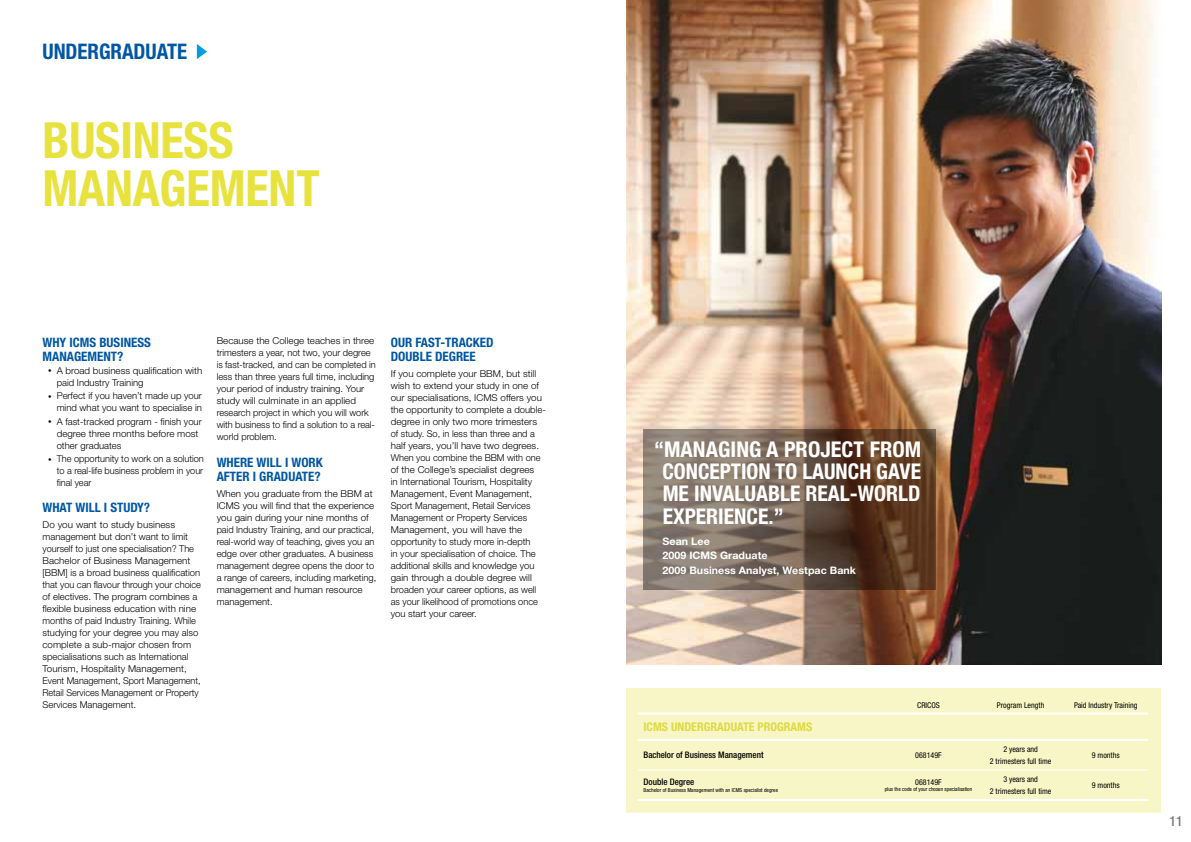
<style>
.page{position:relative;width:1191px;height:842px;background:#fff}
.page>*{position:absolute;margin:0;border:0;box-sizing:border-box;transform-origin:0 0}
.t1{font:700 condensed 50px/48px "Helvetica Neue";letter-spacing:-.005em;color:#e8e23f}
.t2{font:700 condensed 21.6px/22.4px "Helvetica Neue";color:#fff;text-align:justify}
.t3{font:700 condensed 21.5px "Helvetica Neue";color:#0057a3}
.t4{font:500 condensed 14px "Helvetica Neue";color:#7b7c7e}
.t5{font:700 condensed 13px/14px "Helvetica Neue";color:#0057a3}
.t6{font:700 condensed 12px "Helvetica Neue";color:#ddda40}
.t7{font:700 10.3px/14.5px "Helvetica Neue";letter-spacing:.005em;color:#fff}
.t8{font:300 9.5px/12px "Helvetica Neue";color:#000}
.t9{font:300 9.5px/12px "Helvetica Neue";color:#000;scale:1.04 1}
.t10{font:500 condensed 9px "Helvetica Neue";color:#000}
.t11{font:condensed 8px/12.4px "Helvetica Neue";color:#000;text-align:center}
.t12{font:condensed 5.5px "Helvetica Neue";color:#000}
.s1{font-size:7px}
</style>
<div class="page">
<svg style="left:197px;top:44px;width:10px;height:15px"></svg>
<img style="left:626px;top:0;width:535px;height:665px">
<svg style="left:643px;top:429px;width:293px;height:161px;background:#705b4b"></svg>
<div style="left:626px;top:688px;width:535px;height:125px;background:#f8f6c6"></div>
<hr style="left:638px;top:770px;width:241px;height:1px;background:#fff">
<hr style="left:1063px;top:770px;width:85px;height:1px;background:#fff">
<hr style="left:638px;top:712px;width:241px;height:2px;background:#fff">
<hr style="left:879px;top:712px;width:99px;height:2px;background:#fff">
<hr style="left:978px;top:712px;width:85px;height:2px;background:#fff">
<hr style="left:1063px;top:712px;width:85px;height:2px;background:#fff">
<hr style="left:638px;top:739px;width:241px;height:2px;background:#fff">
<hr style="left:1063px;top:739px;width:85px;height:2px;background:#fff">
<hr style="left:879px;top:739px;width:99px;height:2px;background:#fff">
<hr style="left:978px;top:739px;width:85px;height:2px;background:#fff">
<hr style="left:879px;top:770px;width:99px;height:1px;background:#fff">
<hr style="left:978px;top:770px;width:85px;height:1px;background:#fff">
<hr style="left:638px;top:799px;width:241px;height:2px;background:#fff">
<hr style="left:879px;top:799px;width:99px;height:2px;background:#fff">
<hr style="left:978px;top:799px;width:85px;height:2px;background:#fff">
<hr style="left:1063px;top:799px;width:85px;height:2px;background:#fff">
<h3 class="t3" style="left:43px;top:39px;width:13px">UNDERGRADUATE</h3>
<h1 class="t1" style="left:43px;top:116px;width:278px">BUSINESS<br>MANAGEMENT</h1>
<h3 class="t5" style="left:43px;top:335px;width:110px">WHY ICMS BUSINESS<br>MANAGEMENT?</h3>
<p class="t8" style="left:57px;top:364px;width:147px;text-indent:-9px"><span class="s1">•</span> A broad business qualification with paid Industry Training</p>
<p class="t8" style="left:48px;top:390px;width:155px;text-align:right"><span class="s1">•</span> Perfect if you haven’t made up your mind what you want to specialise in</p>
<p class="t8" style="left:57px;top:415px;width:146px;text-indent:-9px"><span class="s1">•</span> A fast-tracked program - finish your degree three months before most other graduates</p>
<p class="t8" style="left:57px;top:453px;width:149px;text-align:justify;text-indent:-9px"><span class="s1">•</span> The opportunity to work on a solution to a real-life business problem in your final year</p>
<h3 class="t5" style="left:43px;top:500px;width:109px">WHAT WILL I STUDY?</h3>
<p class="t9" style="left:43px;top:518px;width:154px">Do you want to study business management but don’t want to limit yourself to just one specialisation? The Bachelor of Business Management [BBM] is a broad business qualification that you can flavour through your choice of electives. The program combines a flexible business education with nine months of paid Industry Training. While studying for your degree you may also complete a sub-major chosen from specialisations such as International Tourism, Hospitality Management, Event Management, Sport Management, Retail Services Management or Property Services Management.</p>
<p class="t8" style="left:217px;top:334px;width:161px">Because the College teaches in three trimesters a year, not two, your degree is fast-tracked, and can be completed in less than three years full time, including your period of industry training. Your study will culminate in an applied research project in which you will work with business to find a solution to a real&shy;world problem.</p>
<h3 class="t5" style="left:217px;top:455px;width:107px">WHERE WILL I WORK<br>AFTER I GRADUATE?</h3>
<p class="t8" style="left:217px;top:487px;width:161px">When you graduate from the BBM at ICMS you will find that the experience you gain during your nine months of paid Industry Training, and our practical, real-world way of teaching, gives you an edge over other graduates. A business management degree opens the door to a range of careers, including marketing, management and human resource management.</p>
<h3 class="t5" style="left:391px;top:335px;width:104px">OUR FAST-TRACKED<br>DOUBLE DEGREE</h3>
<p class="t8" style="left:391px;top:367px;width:157px">If you complete your BBM, but still wish to extend your study in one of our specialisations, ICMS offers you the opportunity to complete a double&shy;degree in only two more trimesters of study. So, in less than three and a half years, you’ll have two degrees.<br>When you combine the BBM with one of the College’s specialist degrees<br>in International Tourism, Hospitality Management, Event Management, Sport Management, Retail Services Management or Property Services Management, you will have the opportunity to study more in-depth<br>in your specialisation of choice. The additional skills and knowledge you gain through a double degree will broaden your career options, as well as your likelihood of promotions once you start your career.</p>
<h2 class="t2" style="left:662px;top:437px;width:260px;text-indent:-8px">“MANAGING A PROJECT FROM CONCEPTION TO LAUNCH GAVE ME INVALUABLE REAL-WORLD EXPERIENCE.”</h2>
<p class="t7" style="left:662px;top:533px;width:195px">Sean Lee<br>2009 ICMS Graduate<br>2009 Business Analyst, Westpac Bank</p>
<p class="t11" style="left:917px;top:699px;width:24px">CRICOS</p>
<p class="t11" style="left:997px;top:699px;width:49px">Program Length</p>
<p class="t11" style="left:1074px;top:699px;width:65px">Paid Industry Training</p>
<p class="t6" style="left:643px;top:720px;width:170px">ICMS UNDERGRADUATE PROGRAMS</p>
<p class="t10" style="left:643px;top:750px;width:122px">Bachelor of Business Management</p>
<p class="t11" style="left:915px;top:749px;width:28px">068149F</p>
<p class="t11" style="left:990px;top:743px;width:63px">2 years and<br>2 trimesters full time</p>
<p class="t11" style="left:1091px;top:749px;width:29px">9 months</p>
<p class="t10" style="left:643px;top:777px;width:52px">Double Degree</p>
<p class="t12" style="left:643px;top:787px;width:136px">Bachelor of Business Management with an ICMS specialist degree</p>
<p class="t11" style="left:915px;top:776px;width:28px">068149F</p>
<p class="t12" style="left:884px;top:786px;width:89px">plus the code of your chosen specialisation</p>
<p class="t11" style="left:990px;top:773px;width:63px">3 years and<br>2 trimesters full time</p>
<p class="t11" style="left:1091px;top:779px;width:29px">9 months</p>
<h3 class="t4" style="left:1169px;top:813px;width:14px">11</h3>
</div>
